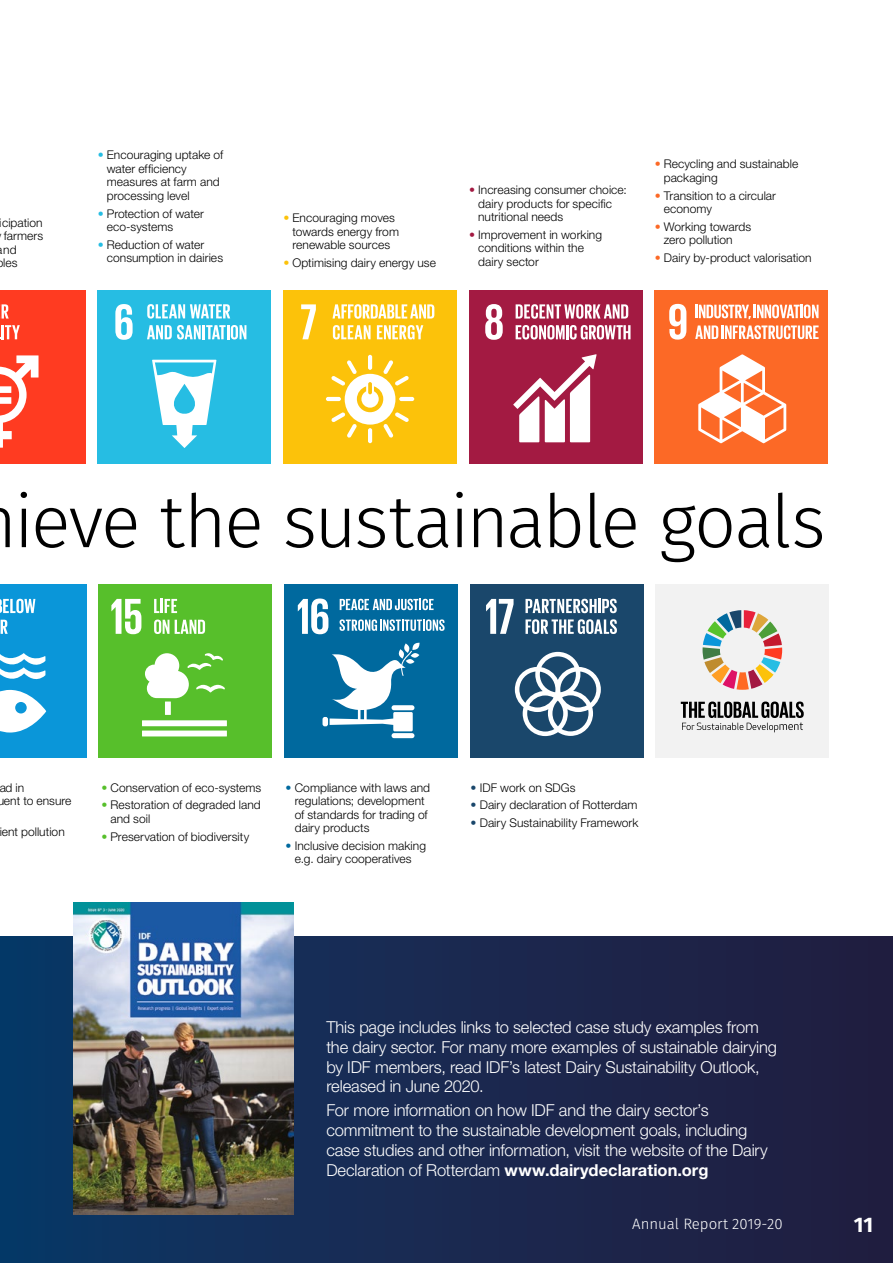
<style>
.page{position:relative;width:893px;height:1263px;background:#fff}
.page>*{position:absolute;margin:0;border:0;box-sizing:border-box;transform-origin:0 0}
.t1{font:300 73.5px "Fira Sans";letter-spacing:-.035em;color:#000}
.t2{font:700 21px "Fira Sans";color:#fff}
.t3{font:300 16.5px/19.8px "Helvetica Neue LT";letter-spacing:-.01em;color:#fff}
.t4{font:300 15px "Fira Sans";color:#fff}
.t5{font:300 12px/13.5px "Helvetica Neue LT";letter-spacing:.005em;color:#000}
.s1{color:#26bde3}
.s2{color:#fcc20a}
.s3{color:#a31a42}
.s4{color:#fc6926}
.s5{font-weight:700;color:#57bf2b}
.s6{font-weight:700;color:#00699e}
.s7{font-weight:700;color:#1a476b}
.s8{font-weight:700}
</style>
<div class="page">
<div style="left:0;top:936px;width:893px;height:327px;background:linear-gradient(to right,#0b3765,#241c3e)"></div>
<div style="left:0;top:290px;width:85px;height:173px;background:#ff3b21"></div>
<svg style="left:0;top:355px;width:39px;height:93px"></svg>
<hr style="left:1px;top:325px;width:3px;height:14px;background:#fff">
<svg style="left:5px;top:325px;width:15px;height:14px"></svg>
<svg style="left:0;top:304px;width:9px;height:15px"></svg>
<div style="left:98px;top:290px;width:173px;height:173px;background:#26bde3"></div>
<svg style="left:115px;top:304px;width:18px;height:36px"></svg>
<svg style="left:152px;top:360px;width:64px;height:88px"></svg>
<svg style="left:147px;top:325px;width:99px;height:14px"></svg>
<svg style="left:147px;top:304px;width:83px;height:15px"></svg>
<div style="left:283px;top:290px;width:174px;height:173px;background:#fcc20a"></div>
<hr style="left:368px;top:428px;width:4px;height:15px;background:#fff;border-radius:2px">
<svg style="left:332px;top:304px;width:102px;height:15px"></svg>
<svg style="left:301px;top:304px;width:15px;height:35px"></svg>
<hr style="left:326px;top:397px;width:15px;height:4px;background:#fff;border-radius:2px">
<hr style="left:399px;top:397px;width:15px;height:4px;background:#fff;border-radius:2px">
<hr style="left:368px;top:355px;width:4px;height:15px;background:#fff;border-radius:2px">
<svg style="left:331px;top:360px;width:78px;height:78px"></svg>
<svg style="left:333px;top:325px;width:38px;height:14px"></svg>
<svg style="left:377px;top:325px;width:46px;height:14px"></svg>
<div style="left:469px;top:290px;width:173px;height:173px;background:#a31a42"></div>
<svg style="left:516px;top:304px;width:112px;height:15px"></svg>
<svg style="left:485px;top:304px;width:18px;height:36px"></svg>
<svg style="left:513px;top:354px;width:84px;height:88px"></svg>
<svg style="left:516px;top:325px;width:114px;height:14px"></svg>
<div style="left:655px;top:290px;width:173px;height:173px;background:#fc6926"></div>
<svg style="left:696px;top:304px;width:122px;height:15px"></svg>
<svg style="left:669px;top:304px;width:17px;height:36px"></svg>
<svg style="left:698px;top:354px;width:88px;height:89px"></svg>
<svg style="left:695px;top:325px;width:23px;height:14px"></svg>
<hr style="left:721px;top:325px;width:3px;height:14px;background:#fff">
<svg style="left:725px;top:325px;width:94px;height:14px"></svg>
<div style="left:0;top:584px;width:86px;height:174px;background:#0a96d9"></div>
<svg style="left:0;top:690px;width:46px;height:42px"></svg>
<svg style="left:0;top:653px;width:45px;height:27px"></svg>
<svg style="left:0;top:599px;width:35px;height:14px"></svg>
<svg style="left:1px;top:620px;width:7px;height:14px"></svg>
<div style="left:99px;top:584px;width:173px;height:174px;background:#57bf2b"></div>
<svg style="left:111px;top:599px;width:30px;height:35px"></svg>
<div style="left:165px;top:701px;width:6px;height:14px;background:#fff"></div>
<div style="left:142px;top:720px;width:85px;height:6px;background:#fff"></div>
<div style="left:142px;top:730px;width:85px;height:6px;background:#fff"></div>
<svg style="left:145px;top:653px;width:80px;height:45px"></svg>
<svg style="left:154px;top:599px;width:23px;height:14px"></svg>
<svg style="left:154px;top:619px;width:15px;height:15px"></svg>
<svg style="left:175px;top:620px;width:30px;height:14px"></svg>
<div style="left:284px;top:584px;width:174px;height:174px;background:#00699e"></div>
<svg style="left:298px;top:598px;width:30px;height:36px"></svg>
<div style="left:392px;top:733px;width:22px;height:5px;background:#fff;border-radius:3px"></div>
<svg style="left:330px;top:642px;width:90px;height:89px"></svg>
<div style="left:323px;top:717px;width:5px;height:9px;background:#fff;border-radius:2px"></div>
<svg style="left:340px;top:599px;width:94px;height:11px"></svg>
<svg style="left:340px;top:619px;width:105px;height:12px"></svg>
<div style="left:470px;top:584px;width:173px;height:174px;background:#1a476b"></div>
<svg style="left:486px;top:599px;width:28px;height:35px"></svg>
<svg style="left:515px;top:652px;width:86px;height:84px"></svg>
<svg style="left:525px;top:599px;width:92px;height:14px"></svg>
<svg style="left:525px;top:619px;width:92px;height:15px"></svg>
<div style="left:656px;top:585px;width:173px;height:173px;background:#f2f2f2"></div>
<svg style="left:703px;top:610px;width:79px;height:80px"></svg>
<svg style="left:681px;top:701px;width:123px;height:31px"></svg>
<img style="left:74px;top:902px;width:219px;height:313px">
<p class="t5" style="left:0;top:215px;width:44px">icipation</p>
<p class="t5" style="left:4px;top:229px;width:41px">farmers</p>
<p class="t5" style="left:-3px;top:242px;width:21px">and</p>
<p class="t5" style="left:3px;top:256px;width:16px">les</p>
<p class="t5" style="left:107px;top:148px;width:118px;text-indent:-9px"><span class="s1">•</span> Encouraging uptake of water efficiency measures at farm and processing level</p>
<p class="t5" style="left:107px;top:206px;width:98px;text-indent:-9px"><span class="s1">•</span> Protection of water eco-systems</p>
<p class="t5" style="left:107px;top:238px;width:118px;text-indent:-9px"><span class="s1">•</span> Reduction of water consumption in dairies</p>
<p class="t5" style="left:292px;top:211px;width:108px;text-indent:-9px"><span class="s2">•</span> Encouraging moves towards energy from renewable sources</p>
<p class="t5" style="left:283px;top:256px;width:154px"><span class="s2">•</span> Optimising dairy energy use</p>
<p class="t5" style="left:478px;top:183px;width:150px;text-indent:-9px"><span class="s3">•</span> Increasing consumer choice: dairy products for specific nutritional needs</p>
<p class="t5" style="left:478px;top:228px;width:125px;text-indent:-9px"><span class="s3">•</span> Improvement in working conditions within the dairy sector</p>
<p class="t5" style="left:664px;top:157px;width:136px;text-indent:-9px"><span class="s4">•</span> Recycling and sustainable packaging</p>
<p class="t5" style="left:664px;top:188px;width:114px;text-indent:-9px"><span class="s4">•</span> Transition to a circular economy</p>
<p class="t5" style="left:664px;top:219px;width:89px;text-indent:-9px"><span class="s4">•</span> Working towards zero pollution</p>
<p class="t5" style="left:655px;top:251px;width:158px"><span class="s4">•</span> Dairy by-product valorisation</p>
<h1 class="t1" style="left:14px;top:470px;width:813px">ieve the sustainable goals</h1>
<p class="t5" style="left:-3px;top:780px;width:76px">ad in<br>uent to ensure</p>
<p class="t5" style="left:-1px;top:825px;width:67px">ient pollution</p>
<p class="t5" style="left:101px;top:780px;width:162px"><span class="s5">•</span> Conservation of eco-systems</p>
<p class="t5" style="left:110px;top:798px;width:152px;text-indent:-9px"><span class="s5">•</span> Restoration of degraded land and soil</p>
<p class="t5" style="left:101px;top:829px;width:149px"><span class="s5">•</span> Preservation of biodiversity</p>
<p class="t5" style="left:295px;top:780px;width:137px;text-indent:-9px"><span class="s6">•</span> Compliance with laws and regulations; development of standards for trading of dairy products</p>
<p class="t5" style="left:286px;top:838px;width:142px;text-align:center"><span class="s6">•</span> Inclusive decision making e.g. dairy cooperatives</p>
<p class="t5" style="left:471px;top:780px;width:106px"><span class="s7">•</span> IDF work on SDGs</p>
<p class="t5" style="left:471px;top:798px;width:168px"><span class="s7">•</span> Dairy declaration of Rotterdam</p>
<p class="t5" style="left:471px;top:816px;width:169px"><span class="s7">•</span> Dairy Sustainability Framework</p>
<h3 class="t3" style="left:326px;top:1017px;width:452px">This page includes links to selected case study examples from the dairy sector. For many more examples of sustainable dairying by IDF members, read IDF’s latest Dairy Sustainability Outlook, released in June 2020.</h3>
<h3 class="t3" style="left:326px;top:1100px;width:443px">For more information on how IDF and the dairy sector’s commitment to the sustainable development goals, including case studies and other information, visit the website of the Dairy Declaration of Rotterdam <span class="s8">www.dairydeclaration.org</span></h3>
<p class="t4" style="left:632px;top:1213px;width:152px">Annual Report 2019-20</p>
<h2 class="t2" style="left:854px;top:1209px;width:21px">11</h2>
</div>
